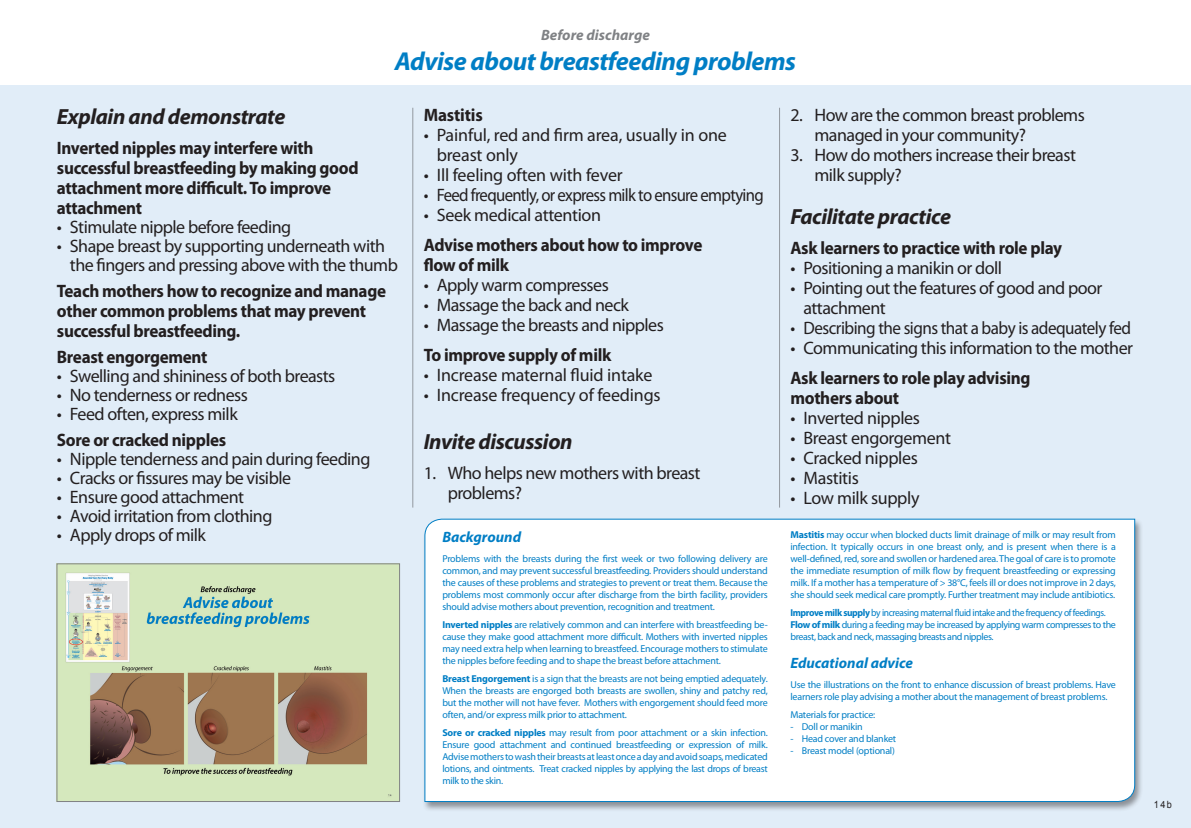
<style>
.page{position:relative;width:1191px;height:828px;background:#fff}
.page>*{position:absolute;margin:0;border:0;box-sizing:border-box;transform-origin:0 0}
.t1{font:italic 700 26px "Myriad Pro";letter-spacing:-.02em;color:#007ec5}
.t2{font:italic 700 22px "Myriad Pro";letter-spacing:-.02em;color:#231f20}
.t3{font:18px/20px "Myriad Pro";letter-spacing:-.03em;color:#231f20}
.t4{font:700 18px/20px "Myriad Pro";letter-spacing:-.02em;color:#231f20;scale:.95 1}
.t5{font:18px/20px "Myriad Pro";letter-spacing:-.01em;color:#231f20}
.t6{font:18px "Myriad Pro";letter-spacing:-.03em;color:#231f20;scale:.93 1}
.t7{font:18px "Myriad Pro";letter-spacing:-.03em;color:#231f20;scale:.95 1}
.t8{font:italic 700 15px "Myriad Pro";color:#007ec5}
.t9{font:italic 700 15px "Myriad Pro";color:#808285}
.t10{font:10px/12px "Myriad Pro";letter-spacing:-.02em;color:#007ec5;text-align:justify}
.t11{font:10px/12px "Myriad Pro";letter-spacing:-.04em;color:#007ec5;scale:.95 1}
.t12{font:10px "Arial";color:#231f20;scale:.91 1}
.s1{font-weight:700}
</style>
<div class="page">
<div style="left:0;top:85px;width:1191px;height:743px;background:#e1edf8"></div>
<div style="left:422px;top:518px;width:721px;height:294px;background:#231f20;opacity:.45"></div>
<div style="left:424px;top:518px;width:711px;height:284px;background:#fff"></div>
<hr style="left:412px;top:108px;width:1px;height:399px;background:#231f20">
<hr style="left:779px;top:108px;width:1px;height:399px;background:#231f20">
<img style="left:59px;top:565px;width:339px;height:234px">
<div style="left:57px;top:563px;width:343px;height:238px;border:1px solid #808285"></div>
<h3 class="t9" style="left:541px;top:25px;width:110px">Before discharge</h3>
<h1 class="t1" style="left:395px;top:44px;width:402px">Advise about breastfeeding problems</h1>
<h2 class="t2" style="left:57px;top:103px;width:230px">Explain and demonstrate</h2>
<h3 class="t4" style="left:57px;top:138px;width:319px">Inverted nipples may interfere with successful breastfeeding by making good attachment more difficult. To improve attachment</h3>
<h3 class="t3" style="left:57px;top:217px;width:236px">• Stimulate nipple before feeding</h3>
<h3 class="t3" style="left:70px;top:236px;width:329px;line-height:19px;text-indent:-13px">• Shape breast by supporting underneath with the fingers and pressing above with the thumb</h3>
<h3 class="t4" style="left:57px;top:281px;width:348px">Teach mothers how to recognize and manage other common problems that may prevent successful breastfeeding.</h3>
<h3 class="t4" style="left:57px;top:347px;width:160px">Breast engorgement</h3>
<h3 class="t3" style="left:57px;top:366px;width:280px">• Swelling and shininess of both breasts</h3>
<h3 class="t3" style="left:57px;top:385px;width:192px">• No tenderness or redness</h3>
<h3 class="t3" style="left:57px;top:404px;width:182px">• Feed often, express milk</h3>
<h3 class="t4" style="left:57px;top:430px;width:180px">Sore or cracked nipples</h3>
<h3 class="t3" style="left:57px;top:449px;width:315px">• Nipple tenderness and pain during feeding</h3>
<h3 class="t3" style="left:57px;top:468px;width:236px">• Cracks or fissures may be visible</h3>
<h3 class="t3" style="left:57px;top:487px;width:189px">• Ensure good attachment</h3>
<h3 class="t3" style="left:57px;top:506px;width:217px">• Avoid irritation from clothing</h3>
<h3 class="t3" style="left:57px;top:525px;width:151px">• Apply drops of milk</h3>
<h3 class="t4" style="left:424px;top:105px;width:64px">Mastitis</h3>
<h3 class="t5" style="left:437px;top:125px;width:292px;text-indent:-13px">• Painful, red and firm area, usually in one breast only</h3>
<h3 class="t5" style="left:424px;top:165px;width:200px">• Ill feeling often with fever</h3>
<h3 class="t6" style="left:424px;top:184px;width:367px">• Feed frequently, or express milk to ensure emptying</h3>
<h3 class="t3" style="left:424px;top:205px;width:179px">• Seek medical attention</h3>
<h3 class="t4" style="left:424px;top:235px;width:295px">Advise mothers about how to improve flow of milk</h3>
<h3 class="t3" style="left:424px;top:275px;width:187px">• Apply warm compresses</h3>
<h3 class="t3" style="left:424px;top:295px;width:207px">• Massage the back and neck</h3>
<h3 class="t3" style="left:424px;top:315px;width:242px">• Massage the breasts and nipples</h3>
<h3 class="t4" style="left:424px;top:345px;width:199px">To improve supply of milk</h3>
<h3 class="t5" style="left:424px;top:365px;width:230px">• Increase maternal fluid intake</h3>
<h3 class="t5" style="left:424px;top:385px;width:238px">• Increase frequency of feedings</h3>
<h2 class="t2" style="left:424px;top:428px;width:150px">Invite discussion</h2>
<h3 class="t3" style="left:448px;top:463px;width:254px;text-indent:-24px">1. Who helps new mothers with breast problems?</h3>
<h3 class="t8" style="left:442px;top:527px;width:80px">Background</h3>
<p class="t10" style="left:442px;top:552px;width:327px">Problems with the breasts during the first week or two following delivery are common, and may prevent successful breastfeeding. Providers should understand the causes of these problems and strategies to prevent or treat them. Because the problems most commonly occur after discharge from the birth facility, providers should advise mothers about prevention, recognition and treatment.</p>
<p class="t10" style="left:442px;top:618px;width:327px"><span class="s1">Inverted nipples</span> are relatively common and can interfere with breastfeeding be&shy;cause they make good attachment more difficult. Mothers with inverted nipples may need extra help when learning to breastfeed. Encourage mothers to stimulate the nipples before feeding and to shape the breast before attachment.</p>
<p class="t10" style="left:442px;top:672px;width:327px"><span class="s1">Breast Engorgement</span> is a sign that the breasts are not being emptied adequately.<br>When the breasts are engorged both breasts are swollen, shiny and patchy red, but the mother will not have fever. Mothers with engorgement should feed more often, and/or express milk prior to attachment.</p>
<p class="t10" style="left:442px;top:726px;width:327px"><span class="s1">Sore or cracked nipples</span> may result from poor attachment or a skin infection.<br>Ensure good attachment and continued breastfeeding or expression of milk.<br>Advise mothers to wash their breasts at least once a day and avoid soaps, medicated lotions, and ointments. Treat cracked nipples by applying the last drops of breast milk to the skin.</p>
<h3 class="t3" style="left:814px;top:105px;width:272px;text-indent:-24px">2. How are the common breast problems managed in your community?</h3>
<h3 class="t3" style="left:814px;top:145px;width:263px;text-indent:-24px">3. How do mothers increase their breast milk supply?</h3>
<h2 class="t2" style="left:790px;top:203px;width:162px">Facilitate practice</h2>
<h3 class="t4" style="left:790px;top:238px;width:287px">Ask learners to practice with role play</h3>
<h3 class="t3" style="left:790px;top:258px;width:213px">• Positioning a manikin or doll</h3>
<h3 class="t3" style="left:803px;top:278px;width:300px;text-indent:-13px">• Pointing out the features of good and poor attachment</h3>
<h3 class="t7" style="left:790px;top:317px;width:360px">• Describing the signs that a baby is adequately fed</h3>
<h3 class="t3" style="left:790px;top:338px;width:344px">• Communicating this information to the mother</h3>
<h3 class="t4" style="left:790px;top:368px;width:254px">Ask learners to role play advising mothers about</h3>
<h3 class="t3" style="left:790px;top:408px;width:131px">• Inverted nipples</h3>
<h3 class="t3" style="left:790px;top:428px;width:162px">• Breast engorgement</h3>
<h3 class="t3" style="left:790px;top:448px;width:129px">• Cracked nipples</h3>
<h3 class="t3" style="left:790px;top:468px;width:70px">• Mastitis</h3>
<h3 class="t3" style="left:790px;top:488px;width:131px">• Low milk supply</h3>
<p class="t10" style="left:790px;top:528px;width:327px"><span class="s1">Mastitis</span> may occur when blocked ducts limit drainage of milk or may result from infection. It typically occurs in one breast only, and is present when there is a well-defined, red, sore and swollen or hardened area. The goal of care is to promote the immediate resumption of milk flow by frequent breastfeeding or expressing milk. If a mother has a temperature of &gt; 38°C, feels ill or does not improve in 2 days, she should seek medical care promptly. Further treatment may include antibiotics.</p>
<p class="t11" style="left:790px;top:606px;width:344px"><span class="s1">Improve milk supply</span> by increasing maternal fluid intake and the frequency of feedings.<br><span class="s1">Flow of milk</span> during a feeding may be increased by applying warm compresses to the breast, back and neck, massaging breasts and nipples.</p>
<h3 class="t8" style="left:790px;top:653px;width:124px">Educational advice</h3>
<p class="t10" style="left:790px;top:678px;width:327px">Use the illustrations on the front to enhance discussion of breast problems. Have learners role play advising a mother about the management of breast problems.</p>
<p class="t10" style="left:790px;top:708px;width:86px">Materials for practice:</p>
<p class="t10" style="left:790px;top:720px;width:74px">- Doll or manikin</p>
<p class="t10" style="left:790px;top:732px;width:107px">- Head cover and blanket</p>
<p class="t10" style="left:790px;top:744px;width:106px">- Breast model (optional)</p>
<p class="t12" style="left:1154px;top:798px;width:21px">14b</p>
</div>
